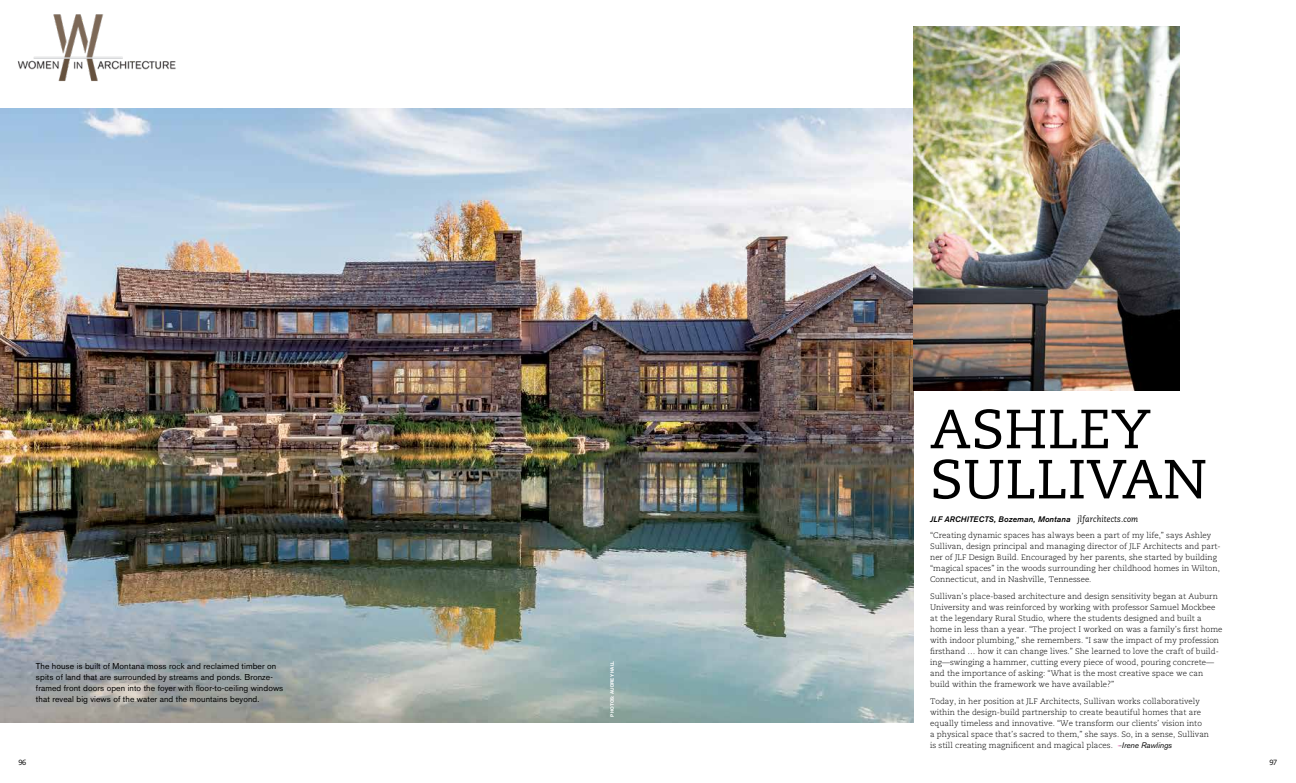
<style>
.page{position:relative;width:1296px;height:783px;background:#fff}
.page>*{position:absolute;margin:0;border:0;box-sizing:border-box;transform-origin:0 0}
.t1{font:55px/50.2px "Caecilia";letter-spacing:.01em;color:#000}
.t2{font:8.5px/11px "Akzidenz Grotesk BE";letter-spacing:.01em;color:#000}
.t3{font:300 8px/11px "Caecilia";color:#000}
.t4{font:italic 500 8px "Akzidenz Grotesk BE";letter-spacing:.02em;color:#000}
.t5{font:7.5px "Caecilia";color:#000}
.t6{font:700 4.7px "Helvetica Neue";color:#fff}
.s1{font-family:"Caecilia";font-weight:400;font-size:8.6px}
.s2{color:#ec008c}
.s3{font-family:"Akzidenz Grotesk BE";font-weight:400;font-style:italic}
</style>
<div class="page">
<img style="left:0;top:108px;width:914px;height:615px">
<img style="left:914px;top:26px;width:266px;height:365px">
<img style="left:17px;top:14px;width:159px;height:68px">
<p class="t2" style="left:36px;top:661px;width:249px">The house is built of Montana moss rock and reclaimed timber on spits of land that are surrounded by streams and ponds. Bronze&shy;framed front doors open into the foyer with floor-to-ceiling windows that reveal big views of the water and the mountains beyond.</p>
<p class="t6" style="left:609px;top:717px;width:57px;rotate:-90deg">PHOTOS: AUDREY HALL</p>
<h1 class="t1" style="left:930px;top:405px;width:278px">ASHLEY<br>SULLIVAN</h1>
<p class="t4" style="left:930px;top:514px;width:210px">JLF ARCHITECTS, Bozeman, Montana <span class="s1">jlfarchitects.com</span></p>
<p class="t3" style="left:930px;top:530px;width:292px">“Creating dynamic spaces has always been a part of my life,” says Ashley Sullivan, design principal and managing director of JLF Architects and part&shy;ner of JLF Design Build. Encouraged by her parents, she started by building “magical spaces” in the woods surrounding her childhood homes in Wilton, Connecticut, and in Nashville, Tennessee.</p>
<p class="t3" style="left:930px;top:591px;width:294px">Sullivan’s place-based architecture and design sensitivity began at Auburn University and was reinforced by working with professor Samuel Mockbee at the legendary Rural Studio, where the students designed and built a home in less than a year. “The project I worked on was a family’s first home with indoor plumbing,” she remembers. “I saw the impact of my profession firsthand … how it can change lives.” She learned to love the craft of build&shy;ing—swinging a hammer, cutting every piece of wood, pouring concrete— and the importance of asking: “What is the most creative space we can build within the framework we have available?”</p>
<p class="t3" style="left:930px;top:696px;width:280px">Today, in her position at JLF Architects, Sullivan works collaboratively within the design-build partnership to create beautiful homes that are equally timeless and innovative. “We transform our clients’ vision into<br>a physical space that’s sacred to them,” she says. So, in a sense, Sullivan is still creating magnificent and magical places. <span class="s2">-</span>-<span class="s3">Irene Rawlings</span></p>
<p class="t5" style="left:18px;top:758px;width:10px">96</p>
<p class="t5" style="left:1269px;top:758px;width:10px">97</p>
</div>
